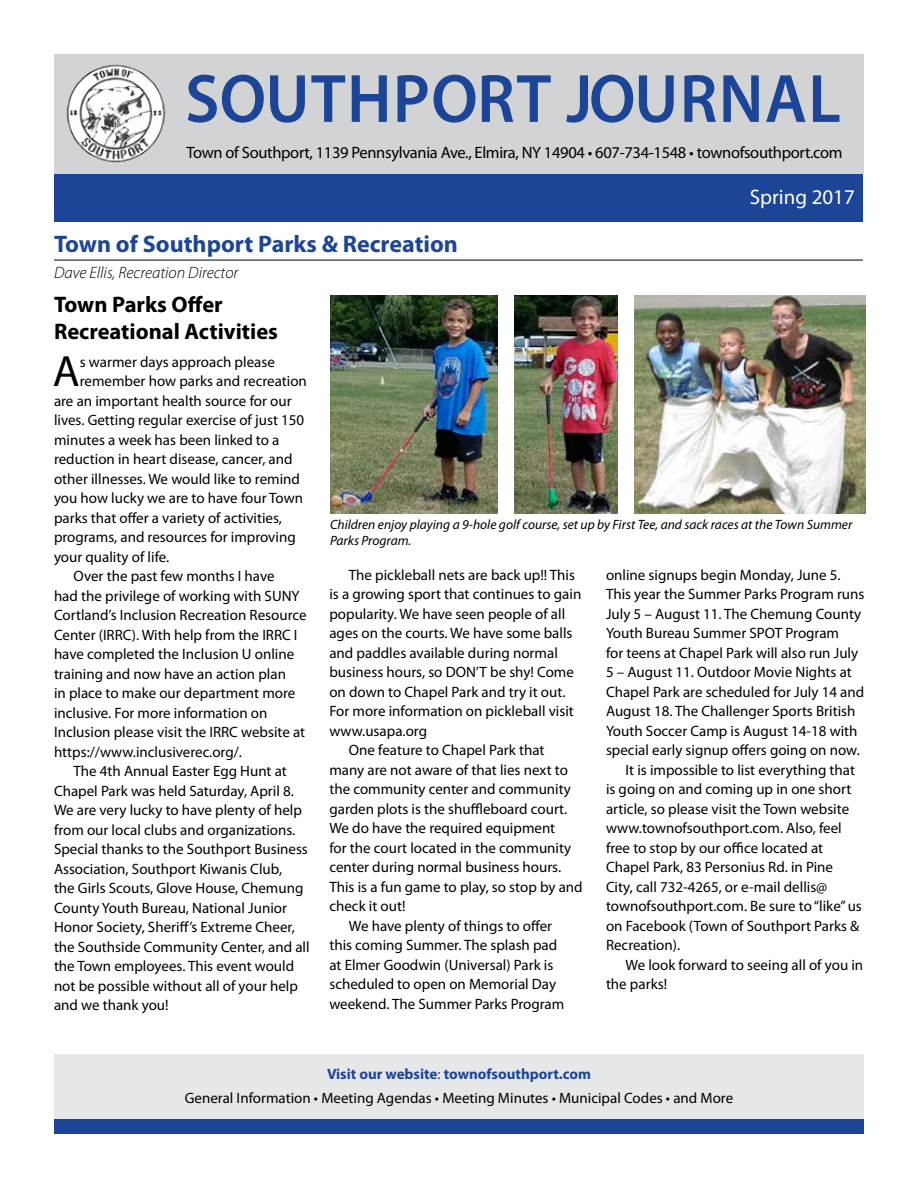
<style>
.page{position:relative;width:918px;height:1188px;background:#fff}
.page>*{position:absolute;margin:0;border:0;box-sizing:border-box;transform-origin:0 0}
.t1{font:600 69px "Myriad Pro";letter-spacing:.02em;color:#1c4598;scale:.96 1}
.t2{font:43.95px "Myriad Pro";color:#000}
.t3{font:700 24px "Myriad Pro";color:#1c4598}
.t4{font:700 22.5px/27px "Myriad Pro";color:#000}
.t5{font:21px "Myriad Pro";color:#fff}
.t6{font:16.5px "Myriad Pro";letter-spacing:-.02em;color:#000}
.t7{font:italic 300 16.5px "Myriad Pro";color:#000}
.t8{font:15px/24px "Myriad Pro";color:#000;text-align:center}
.t9{font:italic 13.5px/16.2px "Myriad Pro";color:#000}
.s1{font-weight:700;color:#1c4598}
.s2{color:#1c4598}
</style>
<div class="page">
<div style="left:55px;top:175px;width:808px;height:47px;background:#1c4598"></div>
<div style="left:54px;top:1054px;width:810px;height:69px;background:#e6e7e8"></div>
<div style="left:54px;top:54px;width:810px;height:120px;background:#d1d3d4"></div>
<img style="left:66px;top:64px;width:100px;height:99px">
<div style="left:54px;top:1119px;width:810px;height:15px;background:#1c4598"></div>
<img style="left:330px;top:295px;width:168px;height:218px">
<hr style="left:54px;top:260px;width:809px;height:1px;background:#000">
<img style="left:515px;top:295px;width:103px;height:218px">
<img style="left:635px;top:295px;width:231px;height:218px">
<h1 class="t1" style="left:185px;top:55px;width:685px">SOUTHPORT JOURNAL</h1>
<p class="t6" style="left:186px;top:142px;width:658px">Town of Southport, 1139 Pennsylvania Ave., Elmira, NY 14904 • 607-734-1548 • townofsouthport.com</p>
<h3 class="t3" style="left:54px;top:228px;width:405px">Town of Southport Parks &amp; Recreation</h3>
<p class="t7" style="left:54px;top:263px;width:186px">Dave Ellis, Recreation Director</p>
<h3 class="t4" style="left:54px;top:290px;width:226px">Town Parks Offer<br>Recreational Activities</h3>
<h3 class="t5" style="left:750px;top:184px;width:107px">Spring 2017</h3>
<h2 class="t2" style="left:53px;top:345px;width:28px">A</h2>
<p class="t8" style="left:80px;top:350px;width:197px">s warmer days approach please</p>
<p class="t8" style="left:80px;top:369px;width:229px">remember how parks and recreation</p>
<p class="t8" style="left:54px;top:389px;width:239px">are an important health source for our</p>
<p class="t8" style="left:54px;top:408px;width:252px">lives. Getting regular exercise of just 150</p>
<p class="t8" style="left:54px;top:428px;width:227px">minutes a week has been linked to a</p>
<p class="t8" style="left:54px;top:447px;width:240px">reduction in heart disease, cancer, and</p>
<p class="t8" style="left:54px;top:467px;width:248px">other illnesses. We would like to remind</p>
<p class="t8" style="left:54px;top:486px;width:251px">you how lucky we are to have four Town</p>
<p class="t8" style="left:54px;top:506px;width:230px">parks that offer a variety of activities,</p>
<p class="t8" style="left:54px;top:525px;width:243px">programs, and resources for improving</p>
<p class="t8" style="left:54px;top:545px;width:117px">your quality of life.</p>
<p class="t8" style="left:74px;top:564px;width:203px">Over the past few months I have</p>
<p class="t8" style="left:54px;top:584px;width:247px">had the privilege of working with SUNY</p>
<p class="t8" style="left:54px;top:603px;width:254px">Cortland’s Inclusion Recreation Resource</p>
<p class="t8" style="left:54px;top:623px;width:245px">Center (IRRC). With help from the IRRC I</p>
<p class="t8" style="left:54px;top:642px;width:242px">have completed the Inclusion U online</p>
<p class="t8" style="left:54px;top:662px;width:234px">training and now have an action plan</p>
<p class="t8" style="left:54px;top:681px;width:243px">in place to make our department more</p>
<p class="t8" style="left:54px;top:701px;width:215px">inclusive. For more information on</p>
<p class="t8" style="left:54px;top:720px;width:253px">Inclusion please visit the IRRC website at</p>
<p class="t8" style="left:54px;top:740px;width:190px">https://www.inclusiverec.org/.</p>
<p class="t8" style="left:74px;top:759px;width:215px">The 4th Annual Easter Egg Hunt at</p>
<p class="t8" style="left:54px;top:779px;width:241px">Chapel Park was held Saturday, April 8.</p>
<p class="t8" style="left:54px;top:798px;width:250px">We are very lucky to have plenty of help</p>
<p class="t8" style="left:54px;top:818px;width:243px">from our local clubs and organizations.</p>
<p class="t8" style="left:54px;top:837px;width:255px">Special thanks to the Southport Business</p>
<p class="t8" style="left:54px;top:857px;width:230px">Association, Southport Kiwanis Club,</p>
<p class="t8" style="left:54px;top:876px;width:251px">the Girls Scouts, Glove House, Chemung</p>
<p class="t8" style="left:54px;top:896px;width:235px">County Youth Bureau, National Junior</p>
<p class="t8" style="left:54px;top:915px;width:242px">Honor Society, Sheriff’s Extreme Cheer,</p>
<p class="t8" style="left:54px;top:935px;width:257px">the Southside Community Center, and all</p>
<p class="t8" style="left:54px;top:954px;width:242px">the Town employees. This event would</p>
<p class="t8" style="left:54px;top:974px;width:246px">not be possible without all of your help</p>
<p class="t8" style="left:54px;top:993px;width:116px">and we thank you!</p>
<p class="t9" style="left:330px;top:516px;width:524px">Children enjoy playing a 9-hole golf course, set up by First Tee, and sack races at the Town Summer<br>Parks Program.</p>
<p class="t8" style="left:349px;top:563px;width:228px">The pickleball nets are back up!! This</p>
<p class="t8" style="left:329px;top:582px;width:253px">is a growing sport that continues to gain</p>
<p class="t8" style="left:329px;top:602px;width:237px">popularity. We have seen people of all</p>
<p class="t8" style="left:329px;top:621px;width:245px">ages on the courts. We have some balls</p>
<p class="t8" style="left:329px;top:641px;width:230px">and paddles available during normal</p>
<p class="t8" style="left:329px;top:660px;width:246px">business hours, so DON’T be shy! Come</p>
<p class="t8" style="left:329px;top:680px;width:238px">on down to Chapel Park and try it out.</p>
<p class="t8" style="left:329px;top:699px;width:246px">For more information on pickleball visit</p>
<p class="t8" style="left:329px;top:719px;width:99px">www.usapa.org</p>
<p class="t8" style="left:349px;top:738px;width:197px">One feature to Chapel Park that</p>
<p class="t8" style="left:329px;top:758px;width:240px">many are not aware of that lies next to</p>
<p class="t8" style="left:329px;top:777px;width:243px">the community center and community</p>
<p class="t8" style="left:329px;top:797px;width:239px">garden plots is the shuffleboard court.</p>
<p class="t8" style="left:329px;top:816px;width:227px">We do have the required equipment</p>
<p class="t8" style="left:329px;top:836px;width:243px">for the court located in the community</p>
<p class="t8" style="left:329px;top:855px;width:233px">center during normal business hours.</p>
<p class="t8" style="left:329px;top:875px;width:255px">This is a fun game to play, so stop by and</p>
<p class="t8" style="left:329px;top:894px;width:78px">check it out!</p>
<p class="t8" style="left:349px;top:914px;width:205px">We have plenty of things to offer</p>
<p class="t8" style="left:329px;top:933px;width:229px">this coming Summer. The splash pad</p>
<p class="t8" style="left:329px;top:953px;width:225px">at Elmer Goodwin (Universal) Park is</p>
<p class="t8" style="left:329px;top:972px;width:228px">scheduled to open on Memorial Day</p>
<p class="t8" style="left:329px;top:992px;width:236px">weekend. The Summer Parks Program</p>
<p class="t8" style="left:606px;top:563px;width:236px">online signups begin Monday, June 5.</p>
<p class="t8" style="left:606px;top:582px;width:260px">This year the Summer Parks Program runs</p>
<p class="t8" style="left:606px;top:602px;width:257px">July 5 – August 11. The Chemung County</p>
<p class="t8" style="left:606px;top:621px;width:235px">Youth Bureau Summer SPOT Program</p>
<p class="t8" style="left:606px;top:641px;width:254px">for teens at Chapel Park will also run July</p>
<p class="t8" style="left:606px;top:660px;width:247px">5 – August 11. Outdoor Movie Nights at</p>
<p class="t8" style="left:606px;top:680px;width:260px">Chapel Park are scheduled for July 14 and</p>
<p class="t8" style="left:606px;top:699px;width:251px">August 18. The Challenger Sports British</p>
<p class="t8" style="left:606px;top:719px;width:253px">Youth Soccer Camp is August 14-18 with</p>
<p class="t8" style="left:606px;top:738px;width:255px">special early signup offers going on now.</p>
<p class="t8" style="left:626px;top:758px;width:231px">It is impossible to list everything that</p>
<p class="t8" style="left:606px;top:777px;width:247px">is going on and coming up in one short</p>
<p class="t8" style="left:606px;top:797px;width:245px">article, so please visit the Town website</p>
<p class="t8" style="left:606px;top:816px;width:237px">www.townofsouthport.com. Also, feel</p>
<p class="t8" style="left:606px;top:836px;width:219px">free to stop by our office located at</p>
<p class="t8" style="left:606px;top:855px;width:229px">Chapel Park, 83 Personius Rd. in Pine</p>
<p class="t8" style="left:606px;top:875px;width:223px">City, call 732-4265, or e-mail dellis@</p>
<p class="t8" style="left:606px;top:894px;width:257px">townofsouthport.com. Be sure to “like” us</p>
<p class="t8" style="left:606px;top:914px;width:255px">on Facebook (Town of Southport Parks &amp;</p>
<p class="t8" style="left:606px;top:933px;width:76px">Recreation).</p>
<p class="t8" style="left:626px;top:953px;width:239px">We look forward to seeing all of you in</p>
<p class="t8" style="left:606px;top:972px;width:63px">the parks!</p>
<p class="t8" style="left:185px;top:1062px;width:550px"><span class="s1">Visit our website</span><span class="s2">:</span> <span class="s1">townofsouthport.com<br></span>General Information • Meeting Agendas • Meeting Minutes • Municipal Codes • and More</p>
</div>
